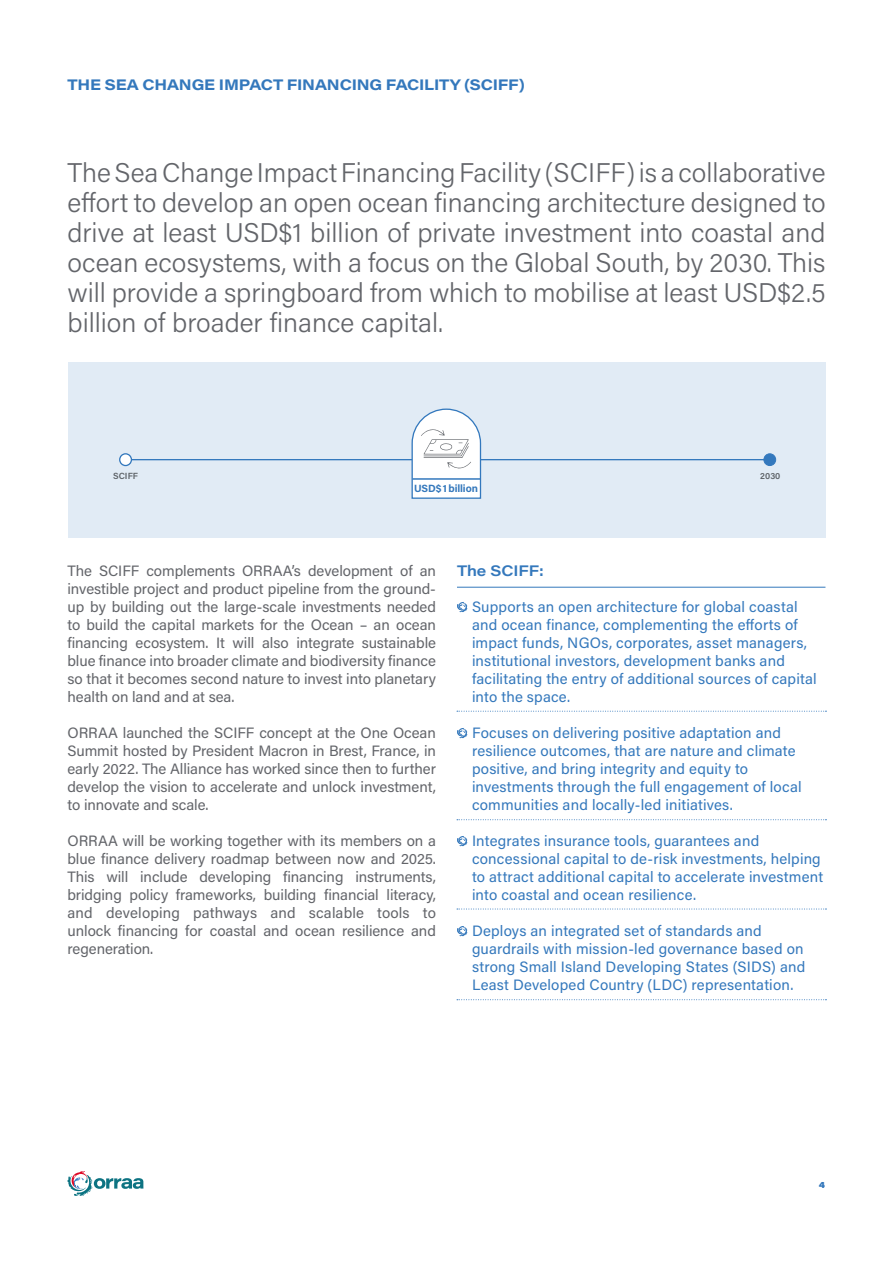
<style>
.page{position:relative;width:893px;height:1263px;background:#fff}
.page>*{position:absolute;margin:0;border:0;box-sizing:border-box;transform-origin:0 0}
.t1{font:300 27px/30px "Acumin Pro";color:#63656a;text-align:justify}
.t2{font:15px/18px "Acumin Pro";letter-spacing:-.005em;color:#63656a;text-align:justify}
.t3{font:15px/18px "Acumin Pro";letter-spacing:.01em;color:#3478bc}
.t4{font:700 15px "Acumin Pro Wide";letter-spacing:-.015em;color:#3478bc}
.t5{font:600 15px "Acumin Pro Wide";letter-spacing:-.005em;color:#3478bc}
.t6{font:700 10.5px "Acumin Pro";letter-spacing:-.01em;color:#3478bc}
.t7{font:900 9px "Acumin Pro Wide";color:#3478bc}
.t8{font:600 8.85px "Acumin Pro";color:#5c6166}
</style>
<div class="page">
<svg style="left:67px;top:1171px;width:76px;height:25px"></svg>
<div style="left:68px;top:362px;width:757px;height:176px;background:#e1ebf5"></div>
<hr style="left:131px;top:459px;width:639px;height:1px;background:#3378bd">
<div style="left:764px;top:454px;width:12px;height:11px;background:#3378bd;border-radius:50%"></div>
<div style="left:763px;top:453px;width:13px;height:13px;border:1px solid #3378bd;border-radius:50%"></div>
<svg style="left:411px;top:408px;width:71px;height:91px;background:#eaeff4"></svg>
<hr style="left:412px;top:478px;width:68px;height:2px;background:#3378bd">
<div style="left:120px;top:454px;width:11px;height:11px;background:#fff;border-radius:50%"></div>
<div style="left:119px;top:453px;width:13px;height:13px;border:1px solid #3378bd;border-radius:50%"></div>
<svg style="left:457px;top:711px;width:369px;height:1px"></svg>
<svg style="left:457px;top:999px;width:369px;height:1px"></svg>
<hr style="left:457px;top:587px;width:368px;height:1px;background:#3478bc">
<svg style="left:457px;top:819px;width:369px;height:1px"></svg>
<svg style="left:457px;top:909px;width:369px;height:1px"></svg>
<svg style="left:457px;top:926px;width:11px;height:10px"></svg>
<svg style="left:457px;top:836px;width:11px;height:10px"></svg>
<svg style="left:457px;top:728px;width:11px;height:10px"></svg>
<svg style="left:457px;top:602px;width:11px;height:10px"></svg>
<p class="t4" style="left:68px;top:74px;width:459px">THE SEA CHANGE IMPACT FINANCING FACILITY (SCIFF)</p>
<p class="t1" style="left:68px;top:156px;width:759px">The Sea Change Impact Financing Facility (SCIFF) is a collaborative effort to develop an open ocean financing architecture designed to drive at least USD$1 billion of private investment into coastal and ocean ecosystems, with a focus on the Global South, by 2030. This will provide a springboard from which to mobilise at least USD$2.5 billion of broader finance capital.</p>
<p class="t8" style="left:113px;top:470px;width:26px">SCIFF</p>
<p class="t8" style="left:760px;top:470px;width:22px">2030</p>
<p class="t6" style="left:414px;top:481px;width:65px">USD$ 1 billion</p>
<p class="t2" style="left:68px;top:561px;width:370px">The SCIFF complements ORRAA’s development of an investible project and product pipeline from the ground&shy;up by building out the large-scale investments needed to build the capital markets for the Ocean – an ocean financing ecosystem. It will also integrate sustainable blue finance into broader climate and biodiversity finance so that it becomes second nature to invest into planetary health on land and at sea.</p>
<p class="t2" style="left:68px;top:723px;width:370px">ORRAA launched the SCIFF concept at the One Ocean Summit hosted by President Macron in Brest, France, in early 2022. The Alliance has worked since then to further develop the vision to accelerate and unlock investment, to innovate and scale.</p>
<p class="t2" style="left:68px;top:831px;width:370px">ORRAA will be working together with its members on a blue finance delivery roadmap between now and 2025.<br>This will include developing financing instruments, bridging policy frameworks, building financial literacy, and developing pathways and scalable tools to unlock financing for coastal and ocean resilience and regeneration.</p>
<p class="t5" style="left:457px;top:560px;width:88px">The SCIFF:</p>
<p class="t3" style="left:472px;top:597px;width:346px">Supports an open architecture for global coastal and ocean finance, complementing the efforts of impact funds, NGOs, corporates, asset managers, institutional investors, development banks and facilitating the entry of additional sources of capital into the space.</p>
<p class="t3" style="left:472px;top:723px;width:331px">Focuses on delivering positive adaptation and resilience outcomes, that are nature and climate positive, and bring integrity and equity to investments through the full engagement of local communities and locally-led initiatives.</p>
<p class="t3" style="left:472px;top:831px;width:353px">Integrates insurance tools, guarantees and concessional capital to de-risk investments, helping to attract additional capital to accelerate investment into coastal and ocean resilience.</p>
<p class="t3" style="left:472px;top:921px;width:335px">Deploys an integrated set of standards and guardrails with mission-led governance based on strong Small Island Developing States (SIDS) and Least Developed Country (LDC) representation.</p>
<p class="t7" style="left:819px;top:1178px;width:8px">4</p>
</div>
